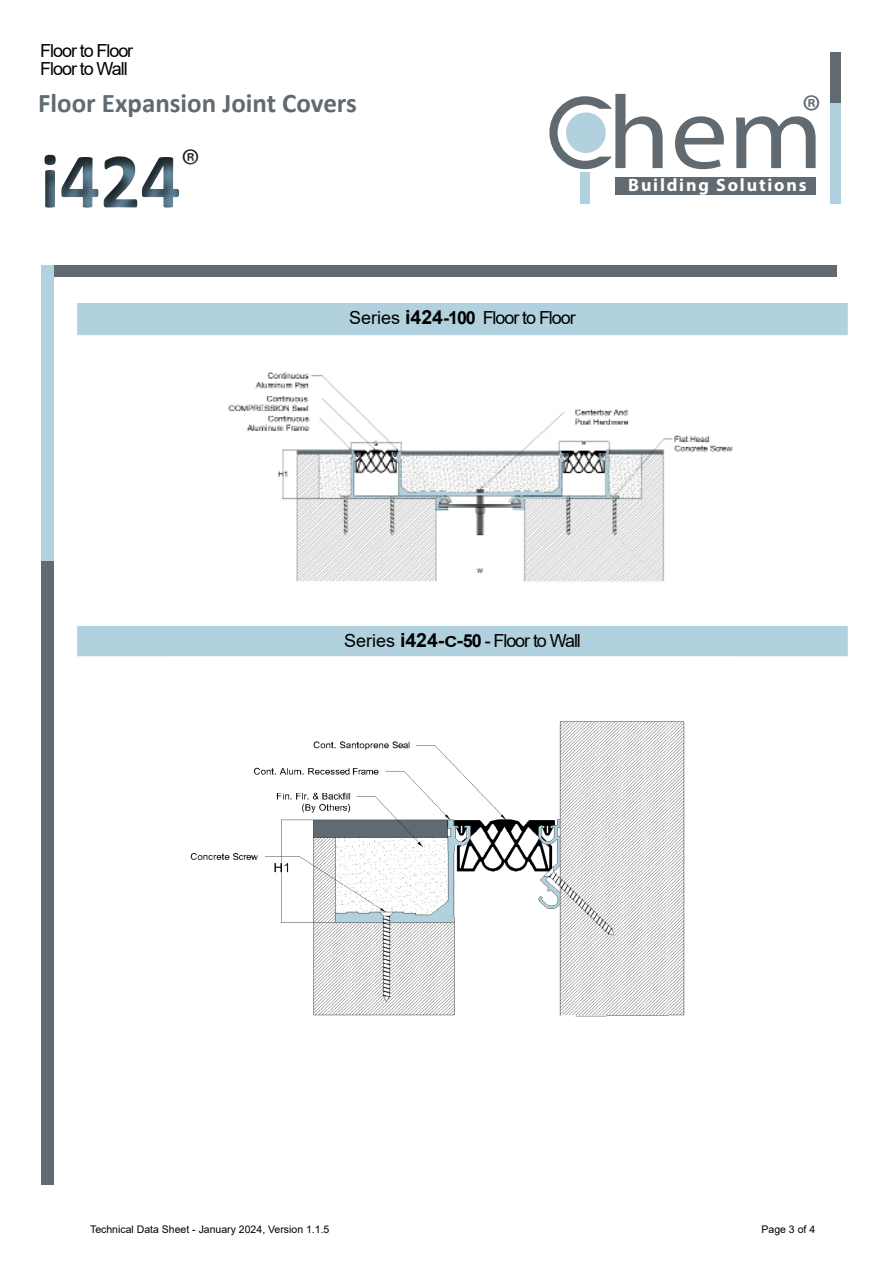
<style>
.page{position:relative;width:893px;height:1263px;background:#fff}
.page>*{position:absolute;margin:0;border:0;box-sizing:border-box;transform-origin:0 0}
.t1{font:700 79.5px "Calibri";color:#6e95aa}
.t2{font:46.35px "Myriad Pro";color:#606a70}
.t3{font:700 27px "Calibri";color:#606a70}
.t4{font:18px/18px "Arial";letter-spacing:-.06em;color:#000}
.t5{font:700 18px "Myriad Pro";letter-spacing:.1em;color:#fff}
.t6{font:10.5px "Arial";color:#000}
.s1{font-weight:700;font-size:19.5px}
.s2{font-weight:700}
.s3{font-weight:700;font-size:15.15px}
</style>
<div class="page">
<div style="left:53px;top:265px;width:784px;height:12px;background:#606a70"></div>
<div style="left:41px;top:265px;width:12px;height:296px;background:#b2d1de"></div>
<div style="left:41px;top:561px;width:12px;height:624px;background:#606a70"></div>
<div style="left:830px;top:53px;width:10px;height:50px;background:#606a70"></div>
<div style="left:830px;top:103px;width:10px;height:100px;background:#b2d1df"></div>
<div style="left:0;top:123px;width:457px;height:114px;background:#000;opacity:.75"></div>
<svg style="left:77px;top:303px;width:771px;height:353px"></svg>
<hr style="left:76px;top:335px;width:773px;height:2px;background:#fff">
<hr style="left:76px;top:624px;width:773px;height:2px;background:#fff">
<img style="left:223px;top:337px;width:513px;height:287px">
<img style="left:190px;top:721px;width:495px;height:296px">
<svg style="left:549px;top:94px;width:267px;height:75px"></svg>
<div style="left:580px;top:172px;width:10px;height:31px;background:#b2d1de"></div>
<div style="left:566px;top:112px;width:40px;height:41px;background:#b2d1de;border-radius:50%"></div>
<div style="left:615px;top:177px;width:201px;height:18px;background:#606a70"></div>
<p class="t4" style="left:40px;top:41px;width:94px">Floor to Floor<br>Floor to Wall</p>
<h3 class="t3" style="left:38px;top:84px;width:320px">Floor Expansion Joint Covers</h3>
<h1 class="t1" style="left:40px;top:125px;width:161px">i424<sup>®</sup></h1>
<p class="t4" style="left:349px;top:308px;width:228px">Series <span class="s1">i424</span><span class="s2">-100</span> Floor to Floor</p>
<h2 class="t2" style="left:802px;top:83px;width:21px">®</h2>
<p class="t5" style="left:628px;top:173px;width:180px">Building Solutions</p>
<p class="t4" style="left:344px;top:631px;width:238px">Series <span class="s1">i424-</span><span class="s3">C</span><span class="s1">-</span><span class="s2">50</span> - Floor to Wall</p>
<p class="t6" style="left:90px;top:1222px;width:241px">Technical Data Sheet - January 2024, Version 1.1.5</p>
<p class="t6" style="left:761px;top:1222px;width:55px">Page 3 of 4</p>
</div>
